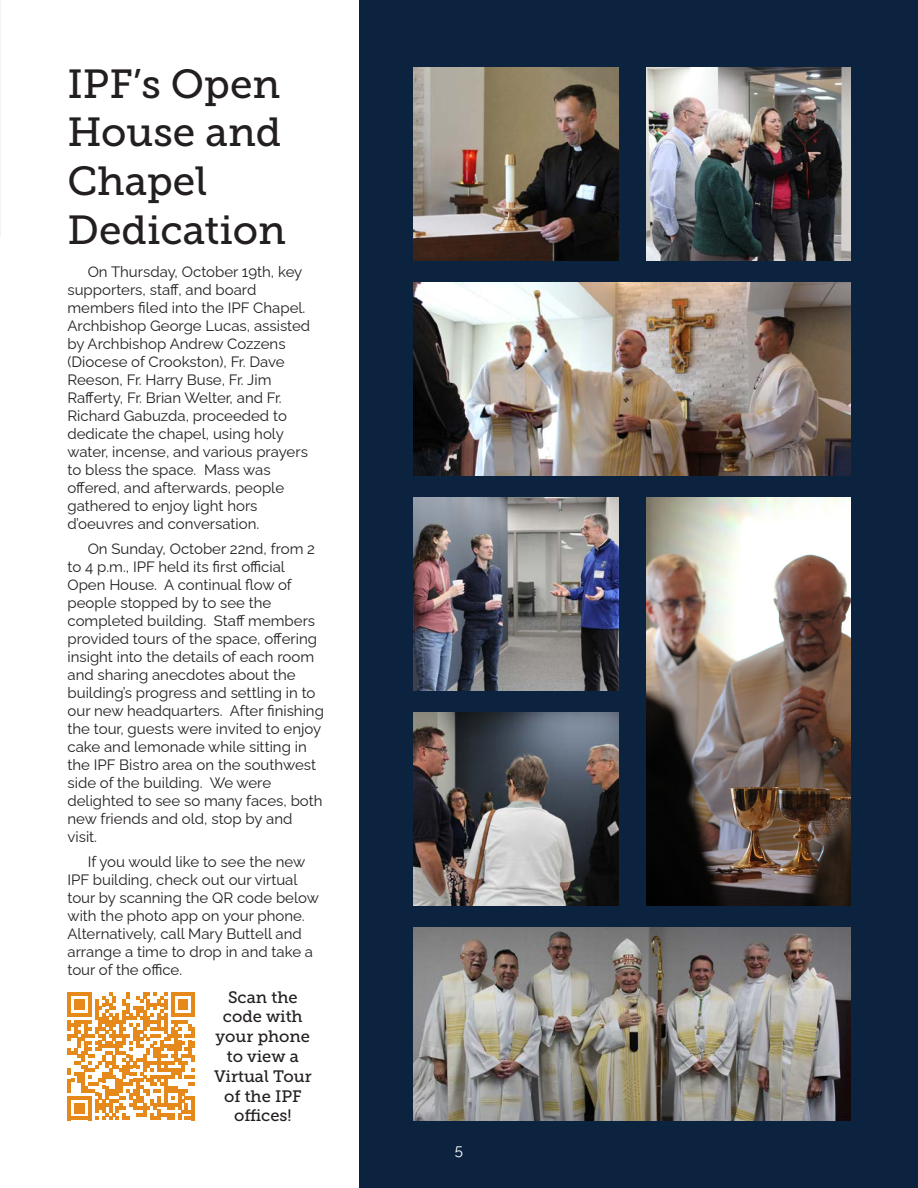
<style>
.page{position:relative;width:918px;height:1188px;background:#fff}
.page>*{position:absolute;margin:0;border:0;box-sizing:border-box;transform-origin:0 0}
.Subtitle_Header{font:40.5px/48.6px "Museo Slab 500";color:#231f20}
.Subtitle_Header-2{font:16.5px/19.8px "Museo Slab 500";color:#231f20;text-align:center}
.t1{font:15px/18px "Raleway";color:#231f20}
.t2{font:15px "Raleway";color:#fff}
</style>
<div class="page">
<div style="left:360px;top:0;width:558px;height:1188px;background:#0c2340"></div>
<img style="left:414px;top:68px;width:204px;height:193px">
<img style="left:646px;top:68px;width:204px;height:193px">
<img style="left:414px;top:497px;width:204px;height:194px">
<img style="left:646px;top:497px;width:204px;height:409px">
<img style="left:414px;top:712px;width:204px;height:194px">
<img style="left:414px;top:927px;width:436px;height:193px">
<img style="left:414px;top:282px;width:436px;height:194px">
<svg style="left:67px;top:993px;width:128px;height:127px"></svg>
<hr style="left:192px;top:1096px;width:3px;height:24px;background:#e58a1a">
<p class="Subtitle_Header" style="left:68px;top:60px;width:220px">IPF’s Open<br>House and<br>Chapel<br>Dedication</p>
<p class="t1" style="left:68px;top:261px;width:244px;text-indent:20px">On Thursday, October 19th, key supporters, staff, and board members filed into the IPF Chapel.<br>Archbishop George Lucas, assisted by Archbishop Andrew Cozzens (Diocese of Crookston), Fr. Dave<br>Reeson, Fr. Harry Buse, Fr. Jim<br>Rafferty, Fr. Brian Welter, and Fr.<br>Richard Gabuzda, proceeded to dedicate the chapel, using holy water, incense, and various prayers to bless the space. Mass was offered, and afterwards, people gathered to enjoy light hors d’oeuvres and conversation.</p>
<p class="t1" style="left:68px;top:538px;width:258px;text-indent:20px">On Sunday, October 22nd, from 2 to 4 p.m., IPF held its first official<br>Open House. A continual flow of people stopped by to see the completed building. Staff members provided tours of the space, offering insight into the details of each room and sharing anecdotes about the building’s progress and settling in to our new headquarters. After finishing the tour, guests were invited to enjoy cake and lemonade while sitting in the IPF Bistro area on the southwest side of the building. We were delighted to see so many faces, both new friends and old, stop by and visit.</p>
<p class="t1" style="left:68px;top:851px;width:253px;text-indent:20px">If you would like to see the new<br>IPF building, check out our virtual tour by scanning the QR code below with the photo app on your phone.<br>Alternatively, call Mary Buttell and arrange a time to drop in and take a tour of the office.</p>
<p class="Subtitle_Header-2" style="left:214px;top:987px;width:99px">Scan the code with your phone to view a<br>Virtual Tour of the IPF offices!</p>
<p class="t2" style="left:455px;top:1138px;width:10px">5</p>
</div>
